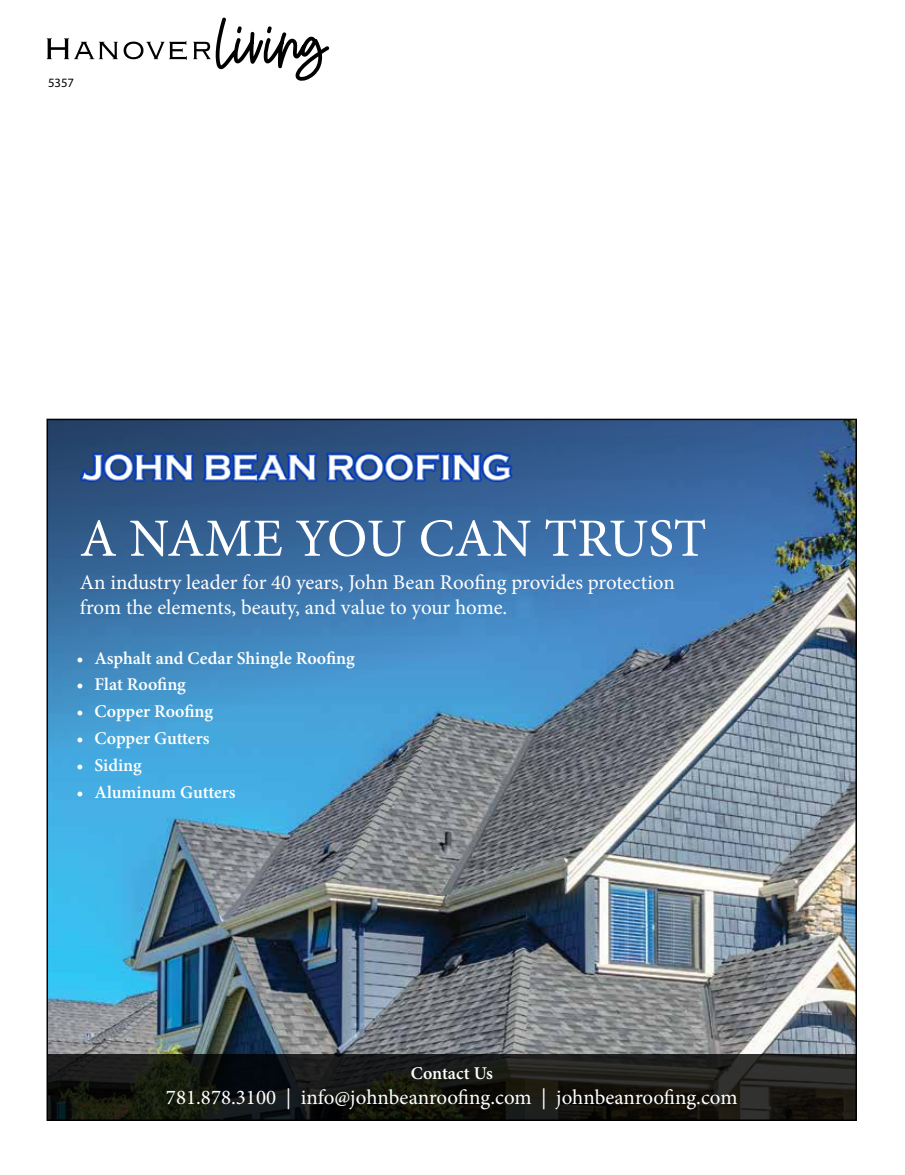
<style>
.page{position:relative;width:905px;height:1175px;background:#fff}
.page>*{position:absolute;margin:0;border:0;box-sizing:border-box;transform-origin:0 0}
.t1{font:53.85px "Minion Pro";color:#fff}
.t2{font:21px/25.2px "Minion Pro";color:#fff}
.t3{font:600 18px "Minion Pro";letter-spacing:-.005em;color:#fff}
.t4{font:12.75px "Myriad Pro";color:#000}
</style>
<div class="page">
<svg style="left:47px;top:18px;width:282px;height:63px"></svg>
<img style="left:49px;top:772px;width:804px;height:282px">
<svg style="left:49px;top:421px;width:804px;height:351px;background:#487aa8"></svg>
<img style="left:57px;top:448px;width:482px;height:36px">
<svg style="left:49px;top:1054px;width:804px;height:63px;background:#181915"></svg>
<p class="t4" style="left:48px;top:75px;width:28px">5357</p>
<h1 class="t1" style="left:80px;top:502px;width:628px">A NAME YOU CAN TRUST</h1>
<p class="t2" style="left:80px;top:570px;width:596px">An industry leader for 40 years, John Bean Roofing provides protection from the elements, beauty, and value to your home.</p>
<p class="t3" style="left:76px;top:645px;width:280px">• Asphalt and Cedar Shingle Roofing</p>
<p class="t3" style="left:76px;top:672px;width:111px">• Flat Roofing</p>
<p class="t3" style="left:76px;top:699px;width:138px">• Copper Roofing</p>
<p class="t3" style="left:76px;top:726px;width:134px">• Copper Gutters</p>
<p class="t3" style="left:76px;top:753px;width:67px">• Siding</p>
<p class="t3" style="left:76px;top:780px;width:161px">• Aluminum Gutters</p>
<p class="t3" style="left:410px;top:1060px;width:84px">Contact Us</p>
<p class="t2" style="left:166px;top:1084px;width:573px">781.878.3100 | info@johnbeanroofing.com | johnbeanroofing.com</p>
</div>
